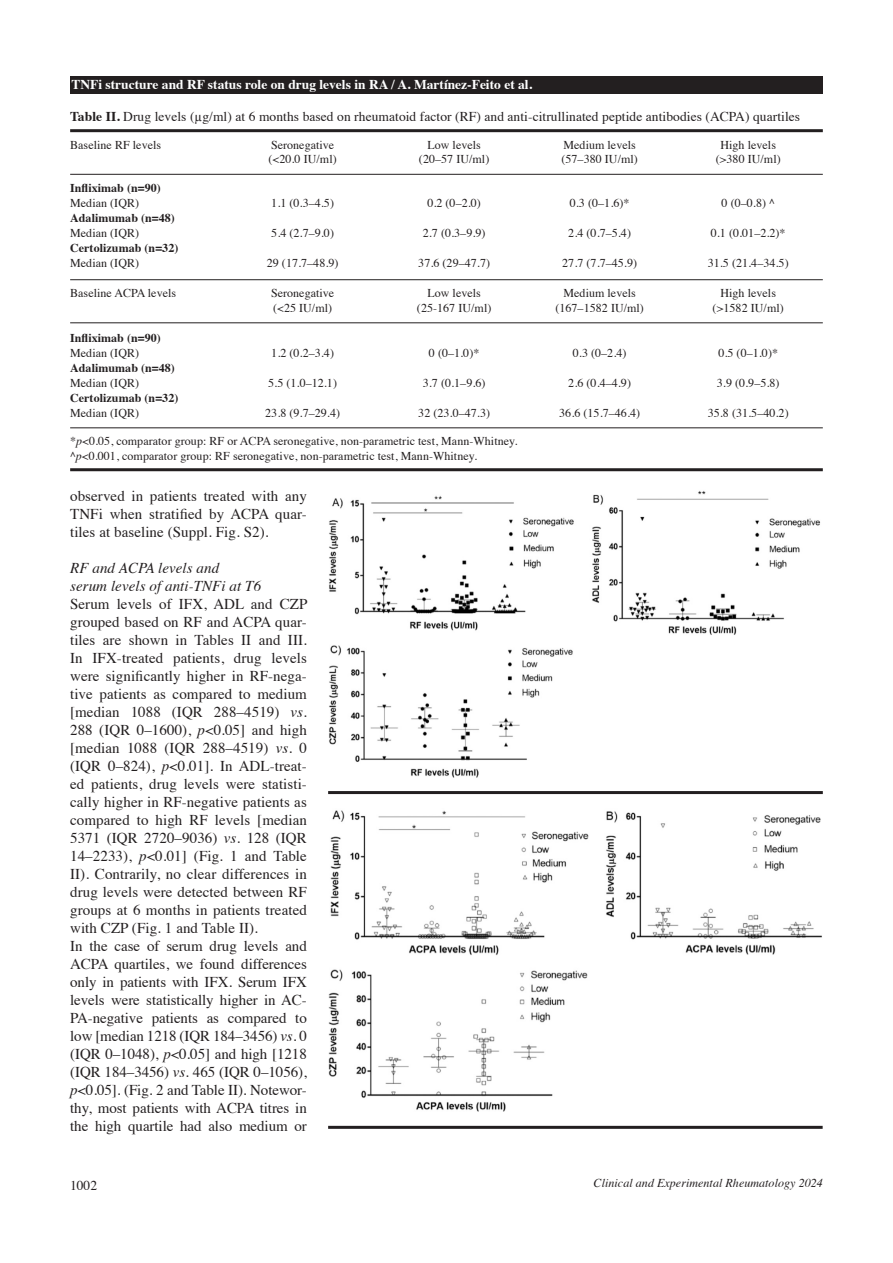
<style>
.page{position:relative;width:893px;height:1263px;background:#fff}
.page>*{position:absolute;margin:0;border:0;box-sizing:border-box;transform-origin:0 0}
.Cuerpo{font:15px/18px "Times";letter-spacing:.005em;color:#231f20;text-align:justify}
.heading_2{font:italic 15px "Times";letter-spacing:.005em;color:#231f20}
.Cuerpo-2{font:13.5px "Times";letter-spacing:.005em;color:#231f20}
.t1{font:700 13.5px "Times";color:#fff}
.Cuerpo-3{font:12px "Times";letter-spacing:.005em;color:#231f20}
.Cuerpo-4{font:700 12px "Times";letter-spacing:.005em;color:#231f20}
.t2{font:italic 12px "Times";letter-spacing:.005em;color:#231f20}
.s1{font-weight:700}
.s2{font-family:"Times New Roman"}
.s3{font-style:italic}
</style>
<div class="page">
<div style="left:70px;top:77px;width:753px;height:17px;background:#231f20"></div>
<hr style="left:70px;top:129px;width:753px;height:3px;background:#231f20">
<hr style="left:70px;top:174px;width:753px;height:1px;background:#231f20">
<hr style="left:70px;top:279px;width:753px;height:1px;background:#231f20">
<hr style="left:70px;top:323px;width:753px;height:1px;background:#231f20">
<hr style="left:70px;top:428px;width:753px;height:1px;background:#231f20">
<hr style="left:70px;top:468px;width:753px;height:3px;background:#231f20">
<hr style="left:328px;top:791px;width:495px;height:3px;background:#231f20">
<hr style="left:328px;top:1126px;width:495px;height:3px;background:#231f20">
<img style="left:329px;top:491px;width:492px;height:287px">
<img style="left:328px;top:810px;width:494px;height:302px">
<p class="t1" style="left:71px;top:71px;width:462px">TNFi structure and RF status role on drug levels in RA / A. Martínez-Feito et al.</p>
<p class="Cuerpo-2" style="left:70px;top:104px;width:731px"><span class="s1">Table II.</span> Drug levels (<span class="s2">µ</span>g/ml) at 6 months based on rheumatoid factor (RF) and anti-citrullinated peptide antibodies (ACPA) quartiles</p>
<p class="Cuerpo-3" style="left:70px;top:134px;width:93px">Baseline RF levels</p>
<p class="Cuerpo-3" style="left:271px;top:134px;width:65px">Seronegative</p>
<p class="Cuerpo-3" style="left:427px;top:134px;width:55px">Low levels</p>
<p class="Cuerpo-3" style="left:563px;top:134px;width:74px">Medium levels</p>
<p class="Cuerpo-3" style="left:720px;top:134px;width:57px">High levels</p>
<p class="Cuerpo-3" style="left:269px;top:148px;width:70px">(&lt;20.0 IU/ml)</p>
<p class="Cuerpo-3" style="left:419px;top:148px;width:72px">(20–57 IU/ml)</p>
<p class="Cuerpo-3" style="left:561px;top:148px;width:78px">(57–380 IU/ml)</p>
<p class="Cuerpo-3" style="left:716px;top:148px;width:67px">(&gt;380 IU/ml)</p>
<p class="Cuerpo-4" style="left:70px;top:176px;width:92px">Infliximab (n=90)</p>
<p class="Cuerpo-3" style="left:70px;top:192px;width:70px">Median (IQR)</p>
<p class="Cuerpo-3" style="left:271px;top:192px;width:64px">1.1 (0.3–4.5)</p>
<p class="Cuerpo-3" style="left:427px;top:192px;width:55px">0.2 (0–2.0)</p>
<p class="Cuerpo-3" style="left:570px;top:192px;width:61px">0.3 (0–1.6)*</p>
<p class="Cuerpo-3" style="left:722px;top:192px;width:55px">0 (0–0.8) ^</p>
<p class="Cuerpo-4" style="left:70px;top:206px;width:106px">Adalimumab (n=48)</p>
<p class="Cuerpo-3" style="left:70px;top:222px;width:70px">Median (IQR)</p>
<p class="Cuerpo-3" style="left:271px;top:222px;width:64px">5.4 (2.7–9.0)</p>
<p class="Cuerpo-3" style="left:423px;top:222px;width:64px">2.7 (0.3–9.9)</p>
<p class="Cuerpo-3" style="left:568px;top:222px;width:64px">2.4 (0.7–5.4)</p>
<p class="Cuerpo-3" style="left:711px;top:222px;width:76px">0.1 (0.01–2.2)*</p>
<p class="Cuerpo-4" style="left:70px;top:236px;width:110px">Certolizumab (n=32)</p>
<p class="Cuerpo-3" style="left:70px;top:252px;width:70px">Median (IQR)</p>
<p class="Cuerpo-3" style="left:267px;top:252px;width:73px">29 (17.7–48.9)</p>
<p class="Cuerpo-3" style="left:418px;top:252px;width:73px">37.6 (29–47.7)</p>
<p class="Cuerpo-3" style="left:562px;top:252px;width:76px">27.7 (7.7–45.9)</p>
<p class="Cuerpo-3" style="left:708px;top:252px;width:82px">31.5 (21.4–34.5)</p>
<p class="Cuerpo-3" style="left:70px;top:282px;width:108px">Baseline ACPA levels</p>
<p class="Cuerpo-3" style="left:271px;top:282px;width:65px">Seronegative</p>
<p class="Cuerpo-3" style="left:427px;top:282px;width:55px">Low levels</p>
<p class="Cuerpo-3" style="left:563px;top:282px;width:74px">Medium levels</p>
<p class="Cuerpo-3" style="left:720px;top:282px;width:57px">High levels</p>
<p class="Cuerpo-3" style="left:273px;top:297px;width:61px">(&lt;25 IU/ml)</p>
<p class="Cuerpo-3" style="left:417px;top:297px;width:76px">(25-167 IU/ml)</p>
<p class="Cuerpo-3" style="left:555px;top:297px;width:90px">(167–1582 IU/ml)</p>
<p class="Cuerpo-3" style="left:713px;top:297px;width:73px">(&gt;1582 IU/ml)</p>
<p class="Cuerpo-4" style="left:70px;top:326px;width:92px">Infliximab (n=90)</p>
<p class="Cuerpo-3" style="left:70px;top:342px;width:70px">Median (IQR)</p>
<p class="Cuerpo-3" style="left:271px;top:342px;width:64px">1.2 (0.2–3.4)</p>
<p class="Cuerpo-3" style="left:429px;top:342px;width:52px">0 (0–1.0)*</p>
<p class="Cuerpo-3" style="left:573px;top:342px;width:55px">0.3 (0–2.4)</p>
<p class="Cuerpo-3" style="left:718px;top:342px;width:61px">0.5 (0–1.0)*</p>
<p class="Cuerpo-4" style="left:70px;top:356px;width:106px">Adalimumab (n=48)</p>
<p class="Cuerpo-3" style="left:70px;top:372px;width:70px">Median (IQR)</p>
<p class="Cuerpo-3" style="left:268px;top:372px;width:70px">5.5 (1.0–12.1)</p>
<p class="Cuerpo-3" style="left:423px;top:372px;width:64px">3.7 (0.1–9.6)</p>
<p class="Cuerpo-3" style="left:568px;top:372px;width:64px">2.6 (0.4–4.9)</p>
<p class="Cuerpo-3" style="left:717px;top:372px;width:64px">3.9 (0.9–5.8)</p>
<p class="Cuerpo-4" style="left:70px;top:386px;width:110px">Certolizumab (n=32)</p>
<p class="Cuerpo-3" style="left:70px;top:402px;width:70px">Median (IQR)</p>
<p class="Cuerpo-3" style="left:265px;top:402px;width:76px">23.8 (9.7–29.4)</p>
<p class="Cuerpo-3" style="left:418px;top:402px;width:73px">32 (23.0–47.3)</p>
<p class="Cuerpo-3" style="left:559px;top:402px;width:82px">36.6 (15.7–46.4)</p>
<p class="Cuerpo-3" style="left:708px;top:402px;width:82px">35.8 (31.5–40.2)</p>
<p class="Cuerpo-3" style="left:70px;top:430px;width:449px">*<span class="s3">p</span>&lt;0.05, comparator group: RF or ACPA seronegative, non-parametric test, Mann-Whitney.</p>
<p class="Cuerpo-3" style="left:70px;top:444px;width:408px">^<span class="s3">p</span>&lt;0.001, comparator group: RF seronegative, non-parametric test, Mann-Whitney.</p>
<p class="Cuerpo" style="left:70px;top:486px;width:238px">observed in patients treated with any TNFi when stratified by ACPA quar&shy;tiles at baseline (Suppl. Fig. S2).</p>
<p class="heading_2" style="left:70px;top:555px;width:151px">RF and ACPA levels and</p>
<p class="heading_2" style="left:70px;top:573px;width:193px">serum levels of anti-TNFi at T6</p>
<p class="Cuerpo" style="left:70px;top:594px;width:239px">Serum levels of IFX, ADL and CZP grouped based on RF and ACPA quar&shy;tiles are shown in Tables II and III.<br>In IFX-treated patients, drug levels were significantly higher in RF-nega&shy;tive patients as compared to medium [median 1088 (IQR 288–4519) <span class="s3">vs.<br></span>288 (IQR 0–1600), <span class="s3">p</span>&lt;0.05] and high [median 1088 (IQR 288–4519) <span class="s3">vs.</span> 0 (IQR 0–824), <span class="s3">p</span>&lt;0.01]. In ADL-treat&shy;ed patients, drug levels were statisti&shy;cally higher in RF-negative patients as compared to high RF levels [median 5371 (IQR 2720–9036) <span class="s3">vs</span>. 128 (IQR 14–2233), <span class="s3">p</span>&lt;0.01] (Fig. 1 and Table II). Contrarily, no clear differences in drug levels were detected between RF groups at 6 months in patients treated with CZP (Fig. 1 and Table II).</p>
<p class="Cuerpo" style="left:70px;top:936px;width:238px">In the case of serum drug levels and ACPA quartiles, we found differences only in patients with IFX. Serum IFX levels were statistically higher in AC-PA-negative patients as compared to low [median 1218 (IQR 184–3456) <span class="s3">vs.</span> 0 (IQR 0–1048), <span class="s3">p</span>&lt;0.05] and high [1218 (IQR 184–3456) <span class="s3">vs.</span> 465 (IQR 0–1056), <span class="s3">p</span>&lt;0.05]. (Fig. 2 and Table II). Notewor&shy;thy, most patients with ACPA titres in the high quartile had also medium or</p>
<p class="Cuerpo-2" style="left:70px;top:1172px;width:28px">1002</p>
<p class="t2" style="left:594px;top:1173px;width:231px">Clinical and Experimental Rheumatology 2024</p>
</div>
